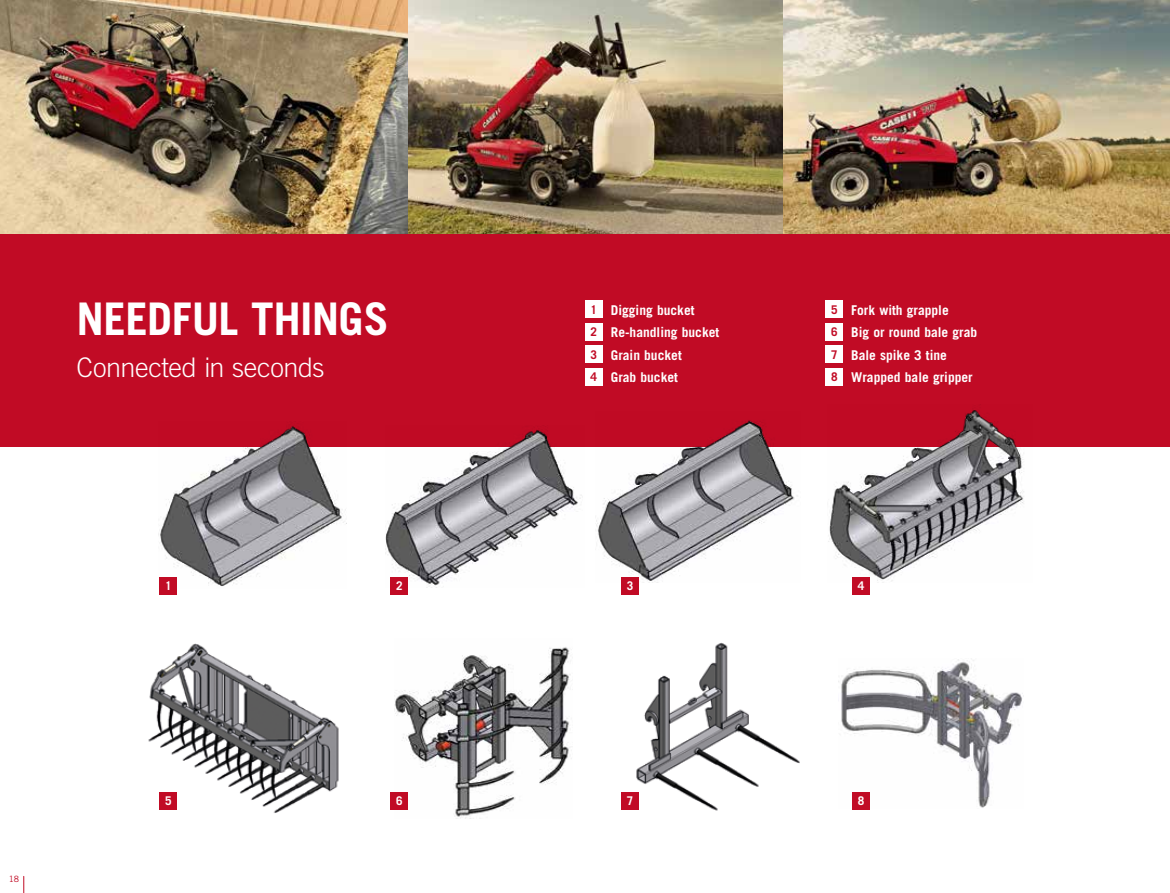
<style>
.page{position:relative;width:1170px;height:893px;background:#fff}
.page>*{position:absolute;margin:0;border:0;box-sizing:border-box;transform-origin:0 0}
.t1{font:700 45px "Trade Gothic LT Pro";letter-spacing:-.01em;color:#fff}
.t2{font:300 27px "Trade Gothic LT Pro";letter-spacing:-.015em;color:#fff}
.t3{font:700 13.5px/22.5px "Trade Gothic LT Std";color:#fff}
.t4{font:700 12px "Trade Gothic LT Std";color:#fff}
.t5{font:8.7px "Trade Gothic LT Pro";color:#c10b25}
.s1{font-size:12px;color:#c10b25}
</style>
<div class="page">
<img style="left:782px;top:0;width:387px;height:234px">
<img style="left:0;top:0;width:408px;height:234px">
<img style="left:408px;top:0;width:374px;height:234px">
<div style="left:0;top:234px;width:1169px;height:212px;background:#c10b25"></div>
<img style="left:385px;top:427px;width:200px;height:160px">
<img style="left:595px;top:420px;width:205px;height:162px">
<img style="left:158px;top:421px;width:188px;height:167px">
<img style="left:827px;top:404px;width:205px;height:178px">
<img style="left:148px;top:643px;width:191px;height:170px">
<img style="left:394px;top:647px;width:178px;height:171px">
<img style="left:634px;top:642px;width:166px;height:169px">
<img style="left:838px;top:659px;width:185px;height:149px">
<div style="left:585px;top:301px;width:17px;height:17px;background:#fff"></div>
<div style="left:585px;top:323px;width:17px;height:17px;background:#fff"></div>
<div style="left:585px;top:346px;width:17px;height:17px;background:#fff"></div>
<div style="left:585px;top:368px;width:17px;height:17px;background:#fff"></div>
<div style="left:825px;top:301px;width:17px;height:17px;background:#fff"></div>
<div style="left:825px;top:323px;width:17px;height:17px;background:#fff"></div>
<div style="left:825px;top:346px;width:17px;height:17px;background:#fff"></div>
<div style="left:825px;top:368px;width:17px;height:17px;background:#fff"></div>
<div style="left:160px;top:577px;width:17px;height:17px;background:#c10b25"></div>
<div style="left:391px;top:577px;width:17px;height:17px;background:#c10b25"></div>
<div style="left:621px;top:577px;width:17px;height:17px;background:#c10b25"></div>
<div style="left:852px;top:577px;width:17px;height:17px;background:#c10b25"></div>
<div style="left:160px;top:792px;width:17px;height:17px;background:#c10b25"></div>
<div style="left:391px;top:792px;width:17px;height:17px;background:#c10b25"></div>
<div style="left:621px;top:792px;width:17px;height:17px;background:#c10b25"></div>
<div style="left:852px;top:792px;width:17px;height:17px;background:#c10b25"></div>
<svg style="left:23px;top:876px;width:1px;height:17px"></svg>
<h1 class="t1" style="left:77px;top:292px;width:313px">NEEDFUL THINGS</h1>
<h2 class="t2" style="left:77px;top:352px;width:249px">Connected in seconds</h2>
<p class="t3" style="left:590px;top:299px;width:130px"><span class="s1">1</span> Digging bucket<br><span class="s1">2</span> Re-handling bucket<br><span class="s1">3</span> Grain bucket<br><span class="s1">4</span> Grab bucket</p>
<p class="t3" style="left:831px;top:299px;width:148px"><span class="s1">5</span> Fork with grapple<br><span class="s1">6</span> Big or round bale grab<br><span class="s1">7</span> Bale spike 3 tine<br><span class="s1">8</span> Wrapped bale gripper</p>
<p class="t4" style="left:165px;top:578px;width:8px">1</p>
<p class="t4" style="left:396px;top:578px;width:8px">2</p>
<p class="t4" style="left:627px;top:578px;width:8px">3</p>
<p class="t4" style="left:857px;top:578px;width:8px">4</p>
<p class="t5" style="left:9px;top:874px;width:12px">18</p>
<p class="t4" style="left:165px;top:793px;width:8px">5</p>
<p class="t4" style="left:396px;top:793px;width:8px">6</p>
<p class="t4" style="left:627px;top:793px;width:8px">7</p>
<p class="t4" style="left:857px;top:793px;width:8px">8</p>
</div>
